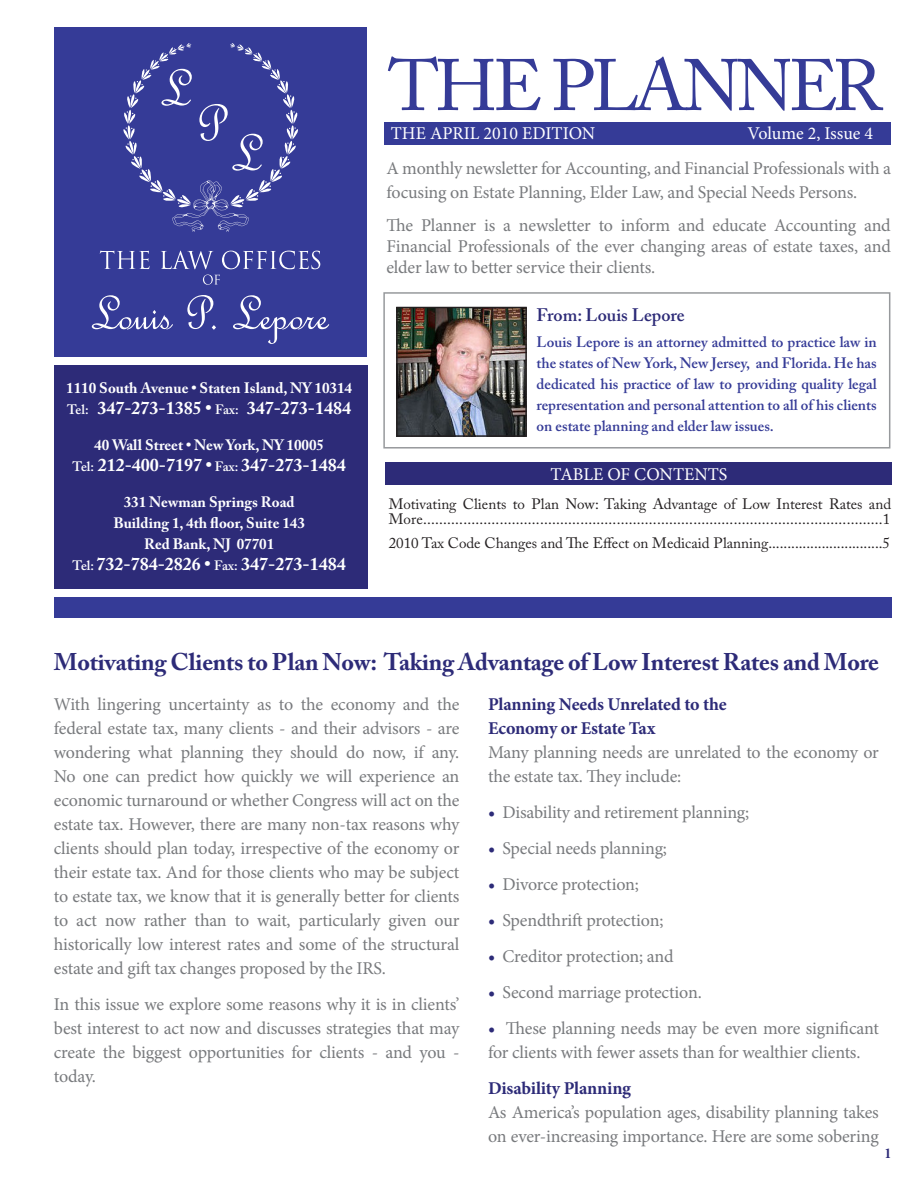
<style>
.page{position:relative;width:918px;height:1188px;background:#fff}
.page>*{position:absolute;margin:0;border:0;box-sizing:border-box;transform-origin:0 0}
.t1{font:72px "Adobe Caslon Pro";letter-spacing:-.06em;color:#353b97}
.t2{font:700 24px "Adobe Caslon Pro";letter-spacing:-.01em;color:#2d2b78}
.t3{font:18px/24px "Minion Pro";letter-spacing:-.01em;color:#787a7d}
.t4{font:700 18px "Adobe Caslon Pro";color:#fff}
.t5{font:700 18px "Minion Pro";letter-spacing:-.01em;color:#2d2b78}
.t6{font:18px "Minion Pro";color:#fff}
.t7{font:600 18px "Adobe Caslon Pro";color:#2d2b78}
.t8{font:15px/15px "Adobe Caslon Pro";color:#231f20}
.t9{font:600 15px/21px "Adobe Caslon Pro";color:#353b97;text-align:justify}
.t10{font:700 15px "Adobe Caslon Pro";color:#fff}
.t11{font:700 condensed 15px "Minion Pro";color:#2d2b78}
.s1{font-weight:600;font-size:13.5px}
.s2{font-weight:700;color:#2d2b78}
</style>
<div class="page">
<div style="left:384px;top:123px;width:506px;height:22px;background:#353b97"></div>
<div style="left:383px;top:292px;width:507px;height:157px;border:2px solid #97999c"></div>
<div style="left:54px;top:27px;width:313px;height:591px;background:#353b97"></div>
<div style="left:54px;top:361px;width:313px;height:232px;background:#2d2b78"></div>
<div style="left:50px;top:358px;width:321px;height:7px;background:#fff"></div>
<div style="left:31px;top:590px;width:359px;height:7px;background:#fff"></div>
<svg style="left:100px;top:251px;width:50px;height:18px"></svg>
<svg style="left:161px;top:251px;width:52px;height:18px"></svg>
<svg style="left:222px;top:251px;width:98px;height:18px"></svg>
<svg style="left:203px;top:275px;width:17px;height:10px"></svg>
<svg style="left:92px;top:295px;width:81px;height:35px"></svg>
<svg style="left:187px;top:295px;width:29px;height:35px"></svg>
<svg style="left:233px;top:295px;width:96px;height:49px"></svg>
<svg style="left:123px;top:43px;width:175px;height:189px"></svg>
<img style="left:399px;top:310px;width:125px;height:124px">
<div style="left:396px;top:307px;width:131px;height:130px;border:2px solid #231f20"></div>
<div style="left:385px;top:463px;width:506px;height:22px;background:#2d2b78"></div>
<div style="left:55px;top:597px;width:836px;height:21px;background:#353b97"></div>
<p class="t1" style="left:388px;top:43px;width:495px">THE PLANNER</p>
<p class="t6" style="left:391px;top:121px;width:206px">THE APRIL 2010 EDITION</p>
<p class="t6" style="left:747px;top:121px;width:127px">Volume 2, Issue 4</p>
<p class="t10" style="left:66px;top:379px;width:287px">1110 South Avenue • Staten Island, NY 10314</p>
<p class="t4" style="left:67px;top:398px;width:285px"><span class="s1">Tel:</span> 347-273-1385 • <span class="s1">Fax:</span> 347-273-1484</p>
<p class="t10" style="left:94px;top:436px;width:231px">40 Wall Street • New York, NY 10005</p>
<p class="t4" style="left:73px;top:455px;width:275px"><span class="s1">Tel:</span> 212-400-7197 • <span class="s1">Fax:</span> 347-273-1484</p>
<p class="t10" style="left:124px;top:493px;width:172px">331 Newman Springs Road</p>
<p class="t10" style="left:113px;top:514px;width:193px">Building 1, 4th floor, Suite 143</p>
<p class="t10" style="left:144px;top:535px;width:132px">Red Bank, NJ 07701</p>
<p class="t4" style="left:73px;top:554px;width:275px"><span class="s1">Tel:</span> 732-784-2826 • <span class="s1">Fax:</span> 347-273-1484</p>
<p class="t3" style="left:387px;top:156px;width:506px">A monthly newsletter for Accounting, and Financial Professionals with a focusing on Estate Planning, Elder Law, and Special Needs Persons.</p>
<p class="t3" style="left:387px;top:215px;width:506px;line-height:21px;text-align:justify">The Planner is a newsletter to inform and educate Accounting and Financial Professionals of the ever changing areas of estate taxes, and elder law to better service their clients.</p>
<p class="t7" style="left:537px;top:304px;width:150px">From: Louis Lepore</p>
<p class="t9" style="left:537px;top:332px;width:342px">Louis Lepore is an attorney admitted to practice law in the states of New York, New Jersey, and Florida. He has dedicated his practice of law to providing quality legal representation and personal attention to all of his clients on estate planning and elder law issues.</p>
<p class="t6" style="left:551px;top:462px;width:178px">TABLE OF CONTENTS</p>
<p class="t8" style="left:389px;top:497px;width:504px">Motivating Clients to Plan Now: Taking Advantage of Low Interest Rates and<br>More..................................................................................................................1</p>
<p class="t8" style="left:389px;top:536px;width:503px">2010 Tax Code Changes and The Effect on Medicaid Planning..............................5</p>
<p class="t2" style="left:54px;top:648px;width:827px">Motivating Clients to Plan Now: Taking Advantage of Low Interest Rates and More</p>
<p class="t3" style="left:54px;top:692px;width:407px;text-align:justify">With lingering uncertainty as to the economy and the federal estate tax, many clients - and their advisors - are wondering what planning they should do now, if any.<br>No one can predict how quickly we will experience an economic turnaround or whether Congress will act on the estate tax. However, there are many non-tax reasons why clients should plan today, irrespective of the economy or their estate tax. And for those clients who may be subject to estate tax, we know that it is generally better for clients to act now rather than to wait, particularly given our historically low interest rates and some of the structural estate and gift tax changes proposed by the IRS.</p>
<p class="t3" style="left:54px;top:992px;width:407px;text-align:justify">In this issue we explore some reasons why it is in clients’ best interest to act now and discusses strategies that may create the biggest opportunities for clients - and you - today.</p>
<p class="t5" style="left:488px;top:691px;width:240px">Planning Needs Unrelated to the</p>
<p class="t5" style="left:488px;top:715px;width:169px">Economy or Estate Tax</p>
<p class="t3" style="left:488px;top:740px;width:392px">Many planning needs are unrelated to the economy or the estate tax. They include:</p>
<p class="t3" style="left:488px;top:800px;width:263px"><span class="s2">•</span> Disability and retirement planning;</p>
<p class="t3" style="left:488px;top:836px;width:181px"><span class="s2">•</span> Special needs planning;</p>
<p class="t3" style="left:488px;top:872px;width:152px"><span class="s2">•</span> Divorce protection;</p>
<p class="t3" style="left:488px;top:908px;width:177px"><span class="s2">•</span> Spendthrift protection;</p>
<p class="t3" style="left:488px;top:944px;width:187px"><span class="s2">•</span> Creditor protection; and</p>
<p class="t3" style="left:488px;top:980px;width:215px"><span class="s2">•</span> Second marriage protection.</p>
<p class="t3" style="left:488px;top:1016px;width:392px"><span class="s2">•</span> These planning needs may be even more significant for clients with fewer assets than for wealthier clients.</p>
<p class="t5" style="left:488px;top:1075px;width:145px">Disability Planning</p>
<p class="t3" style="left:488px;top:1100px;width:392px">As America’s population ages, disability planning takes on ever-increasing importance. Here are some sobering</p>
<p class="t11" style="left:885px;top:1143px;width:8px">1</p>
</div>
